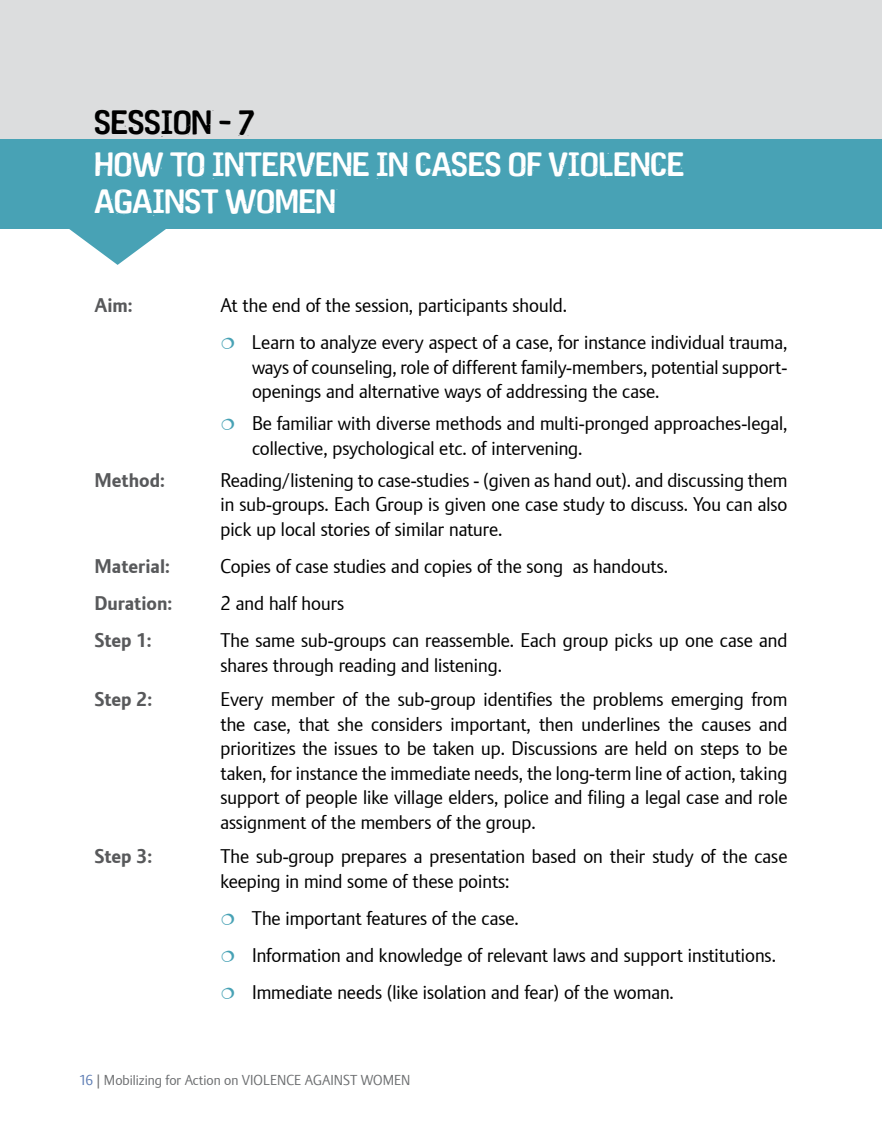
<style>
.page{position:relative;width:882px;height:1134px;background:#fff}
.page>*{position:absolute;margin:0;border:0;box-sizing:border-box;transform-origin:0 0}
.t1{font:31.5px/37.8px "Plan Storytelling";color:#fff}
.t2{font:31.5px "Plan Storytelling";color:#000}
.t3{font:19.25px/24.5px "Plan";color:#000}
.t4{font:700 19.25px "Plan";color:#58595b}
.t5{font:14px "Plan";color:#6d6f71}
.s1{color:#5b7bb3}
</style>
<div class="page">
<div style="left:0;top:0;width:882px;height:202px;background:#dcddde"></div>
<svg style="left:69px;top:229px;width:97px;height:36px"></svg>
<div style="left:0;top:139px;width:882px;height:90px;background:#48a2b5"></div>
<h1 class="t2" style="left:94px;top:103px;width:162px">SESSION - 7</h1>
<h1 class="t1" style="left:94px;top:146px;width:591px">HOW TO INTERVENE IN CASES OF VIOLENCE<br>AGAINST WOMEN</h1>
<p class="t4" style="left:94px;top:294px;width:40px">Aim:</p>
<p class="t3" style="left:252px;top:287px;width:537px;line-height:37.1px;text-indent:-31px">At the end of the session, participants should.<br>Learn to analyze every aspect of a case, for instance individual trauma,</p>
<p class="t3" style="left:252px;top:355px;width:537px">ways of counseling, role of different family-members, potential support&shy;openings and alternative ways of addressing the case.</p>
<p class="t3" style="left:252px;top:411px;width:537px">Be familiar with diverse methods and multi-pronged approaches-legal, collective, psychological etc. of intervening.</p>
<p class="t4" style="left:94px;top:469px;width:72px">Method:</p>
<p class="t3" style="left:220px;top:468px;width:568px;text-align:justify">Reading/listening to case-studies - (given as hand out). and discussing them in sub-groups. Each Group is given one case study to discuss. You can also pick up local stories of similar nature.</p>
<p class="t4" style="left:94px;top:555px;width:77px">Material:</p>
<p class="t3" style="left:220px;top:554px;width:449px">Copies of case studies and copies of the song as handouts.</p>
<p class="t4" style="left:94px;top:592px;width:79px">Duration:</p>
<p class="t3" style="left:220px;top:591px;width:125px">2 and half hours</p>
<p class="t4" style="left:94px;top:629px;width:59px">Step 1:</p>
<p class="t3" style="left:220px;top:628px;width:568px">The same sub-groups can reassemble. Each group picks up one case and shares through reading and listening.</p>
<p class="t4" style="left:94px;top:688px;width:59px">Step 2:</p>
<p class="t3" style="left:220px;top:687px;width:569px;text-align:justify">Every member of the sub-group identifies the problems emerging from the case, that she considers important, then underlines the causes and prioritizes the issues to be taken up. Discussions are held on steps to be taken, for instance the immediate needs, the long-term line of action, taking support of people like village elders, police and filing a legal case and role assignment of the members of the group.</p>
<p class="t4" style="left:94px;top:845px;width:59px">Step 3:</p>
<p class="t3" style="left:220px;top:844px;width:568px">The sub-group prepares a presentation based on their study of the case keeping in mind some of these points:</p>
<p class="t3" style="left:252px;top:900px;width:526px;line-height:37.1px">The important features of the case.<br>Information and knowledge of relevant laws and support institutions.<br>Immediate needs (like isolation and fear) of the woman.</p>
<p class="t5" style="left:79px;top:1072px;width:180px"><span class="s1">16</span> | Mobilizing for Action on Violence</p>
<p class="t5" style="left:305px;top:1072px;width:17px">Against</p>
<p class="t5" style="left:361px;top:1072px;width:23px">Women</p>
</div>
